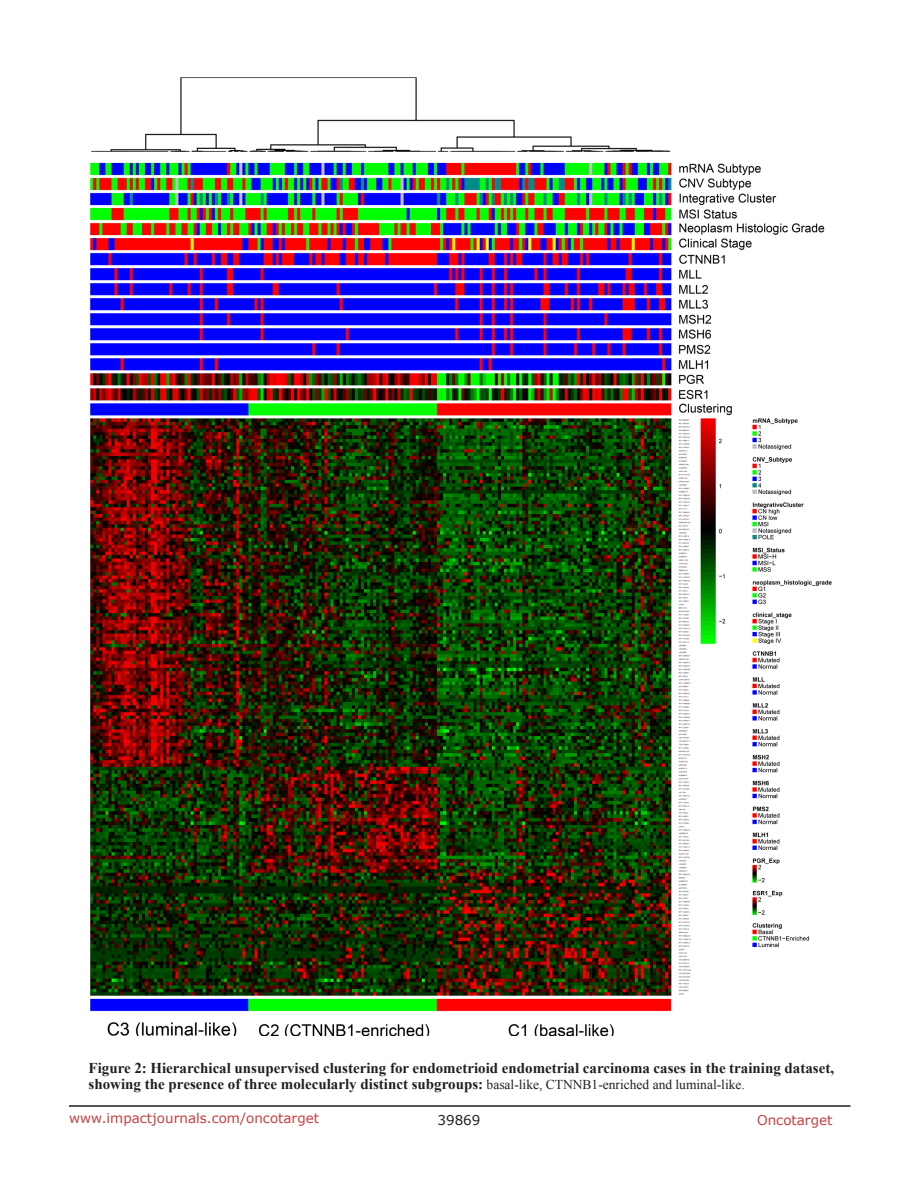
<style>
.page{position:relative;width:918px;height:1188px;background:#fff}
.page>*{position:absolute;margin:0;border:0;box-sizing:border-box;transform-origin:0 0}
.FigureText{font:700 15px/16.2px "Times New Roman";color:#231f20}
.t1{font:13.5px "Verdana";color:#c24141}
.t2{font:13.5px "Verdana";color:#231f20}
.s1{font-weight:400;font-size:13.5px}
</style>
<div class="page">
<hr style="left:69px;top:1105px;width:781px;height:2px;background:#231f20">
<img style="left:90px;top:77px;width:742px;height:959px">
<p class="FigureText" style="left:89px;top:1060px;width:747px">Figure 2: Hierarchical unsupervised clustering for endometrioid endometrial carcinoma cases in the training dataset, showing the presence of three molecularly distinct subgroups: <span class="s1">basal-like, CTNNB1-enriched and luminal-like.</span></p>
<p class="t1" style="left:69px;top:1109px;width:252px">www.impactjournals.com/oncotarget</p>
<p class="t2" style="left:438px;top:1111px;width:44px">39869</p>
<p class="t1" style="left:757px;top:1111px;width:77px">Oncotarget</p>
</div>
